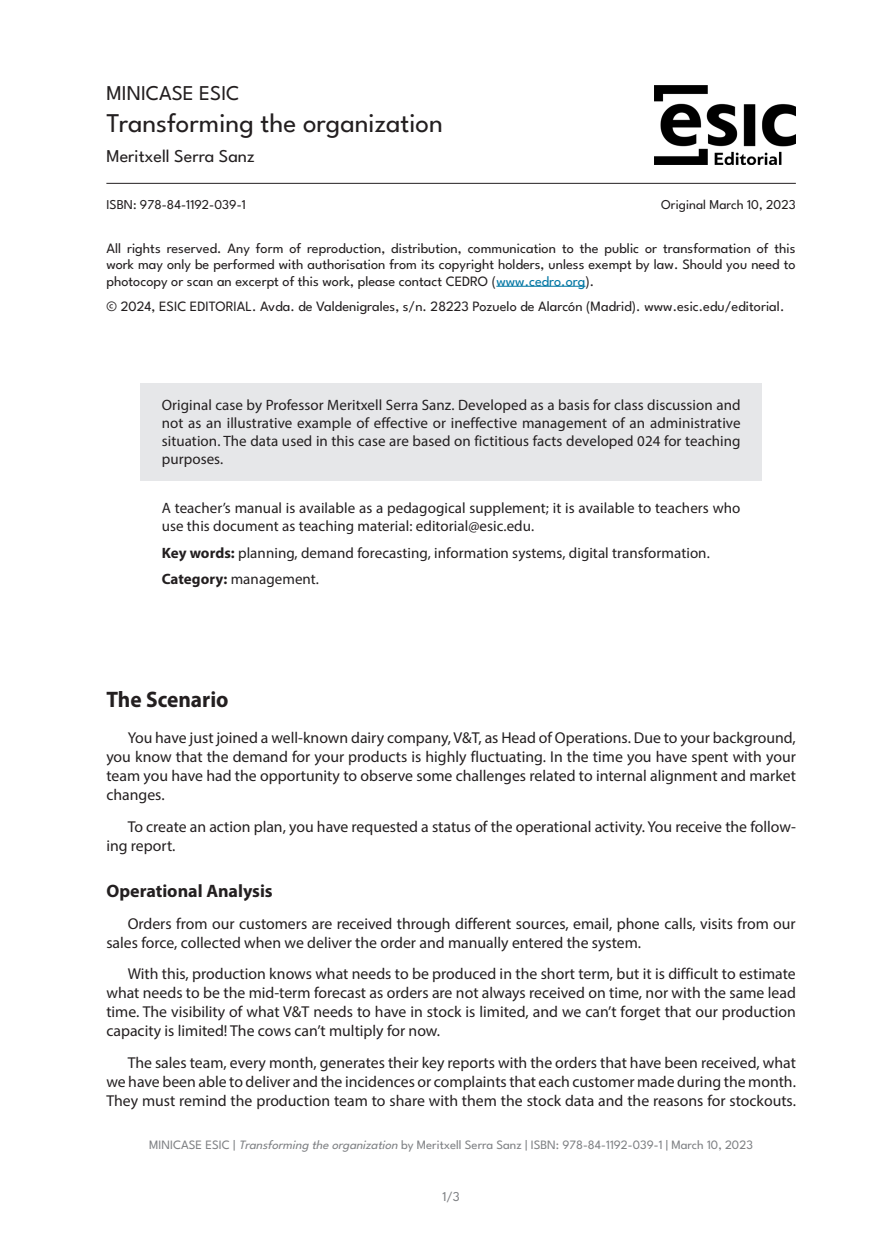
<style>
.page{position:relative;width:881px;height:1234px;background:#fff}
.page>*{position:absolute;margin:0;border:0;box-sizing:border-box;transform-origin:0 0}
.t1{font:27px "League Spartan";color:#231f20}
.H1{font:700 22.5px "Myriad Pro";color:#231f20;scale:.95 1}
.t2{font:21px "League Spartan";color:#231f20}
.H2{font:700 18px "Myriad Pro";color:#231f20}
.t3{font:18px "League Spartan";color:#231f20}
.Texto_general{font:15.75px/18.9px "Myriad Pro";color:#231f20;text-align:justify}
.cita{font:15px/18px "Myriad Pro";letter-spacing:.005em;color:#231f20;text-align:justify}
.t4{font:14.25px/16.5px "League Spartan";color:#231f20;text-align:justify}
.t5{font:13.5px "League Spartan";color:#231f20}
.t6{font:13.5px "League Spartan";color:#808285}
.t7{font:12.75px "League Spartan";color:#808285}
.s1{color:#0076a3}
.s2{font-weight:700}
.s3{font-style:italic}
</style>
<div class="page">
<img style="left:654px;top:85px;width:141px;height:79px">
<hr style="left:106px;top:183px;width:689px;height:1px;background:#231f20">
<hr style="left:496px;top:286px;width:89px;height:1px;background:#0076a3">
<div style="left:140px;top:383px;width:621px;height:97px;background:#e6e7e9"></div>
<p class="t2" style="left:106px;top:77px;width:135px">MINICASE ESIC</p>
<p class="t1" style="left:106px;top:103px;width:338px">Transforming the organization</p>
<p class="t3" style="left:106px;top:143px;width:150px">Meritxell Serra Sanz</p>
<p class="t5" style="left:106px;top:195px;width:141px">ISBN: 978-84-1192-039-1</p>
<p class="t5" style="left:661px;top:195px;width:136px">Original March 10, 2023</p>
<p class="t4" style="left:106px;top:238px;width:690px">All rights reserved. Any form of reproduction, distribution, communication to the public or transformation of this work may only be performed with authorisation from its copyright holders, unless exempt by law. Should you need to photocopy or scan an excerpt of this work, please contact CEDRO (<span class="s1">www.cedro.org</span>).</p>
<p class="t4" style="left:106px;top:296px;width:679px">© 2024, ESIC EDITORIAL. Avda. de Valdenigrales, s/n. 28223 Pozuelo de Alarcón (Madrid). www.esic.edu/editorial.</p>
<p class="cita" style="left:162px;top:396px;width:580px">Original case by Professor Meritxell Serra Sanz. Developed as a basis for class discussion and not as an illustrative example of effective or ineffective management of an administrative situation. The data used in this case are based on fictitious facts developed 024 for teaching purposes.</p>
<p class="cita" style="left:162px;top:499px;width:580px">A teacher’s manual is available as a pedagogical supplement; it is available to teachers who use this document as teaching material: editorial@esic.edu.</p>
<p class="cita" style="left:162px;top:543px;width:549px"><span class="s2">Key words:</span> planning, demand forecasting, information systems, digital transformation.</p>
<p class="cita" style="left:162px;top:570px;width:159px"><span class="s2">Category:</span> management.</p>
<h2 class="H1" style="left:106px;top:685px;width:130px">The Scenario</h2>
<p class="Texto_general" style="left:106px;top:728px;width:690px;text-indent:21px">You have just joined a well-known dairy company, V&amp;T, as Head of Operations. Due to your background, you know that the demand for your products is highly fluctuating. In the time you have spent with your team you have had the opportunity to observe some challenges related to internal alignment and market changes.</p>
<p class="Texto_general" style="left:106px;top:816px;width:690px;text-indent:21px">To create an action plan, you have requested a status of the operational activity. You receive the follow&shy;ing report.</p>
<p class="H2" style="left:106px;top:879px;width:168px">Operational Analysis</p>
<p class="Texto_general" style="left:106px;top:913px;width:690px;text-indent:21px">Orders from our customers are received through different sources, email, phone calls, visits from our sales force, collected when we deliver the order and manually entered the system.</p>
<p class="Texto_general" style="left:106px;top:964px;width:690px;text-indent:21px">With this, production knows what needs to be produced in the short term, but it is difficult to estimate what needs to be the mid-term forecast as orders are not always received on time, nor with the same lead time. The visibility of what V&amp;T needs to have in stock is limited, and we can’t forget that our production capacity is limited! The cows can’t multiply for now.</p>
<p class="Texto_general" style="left:106px;top:1052px;width:690px;text-indent:21px">The sales team, every month, generates their key reports with the orders that have been received, what we have been able to deliver and the incidences or complaints that each customer made during the month.<br>They must remind the production team to share with them the stock data and the reasons for stockouts.</p>
<p class="t7" style="left:149px;top:1135px;width:605px">MINICASE ESIC | <span class="s3">Transforming theorganization</span> by Meritxell Serra Sanz | ISBN: 978-84-1192-039-1 | March 10, 2023</p>
<p class="t6" style="left:442px;top:1185px;width:19px">1/3</p>
</div>
